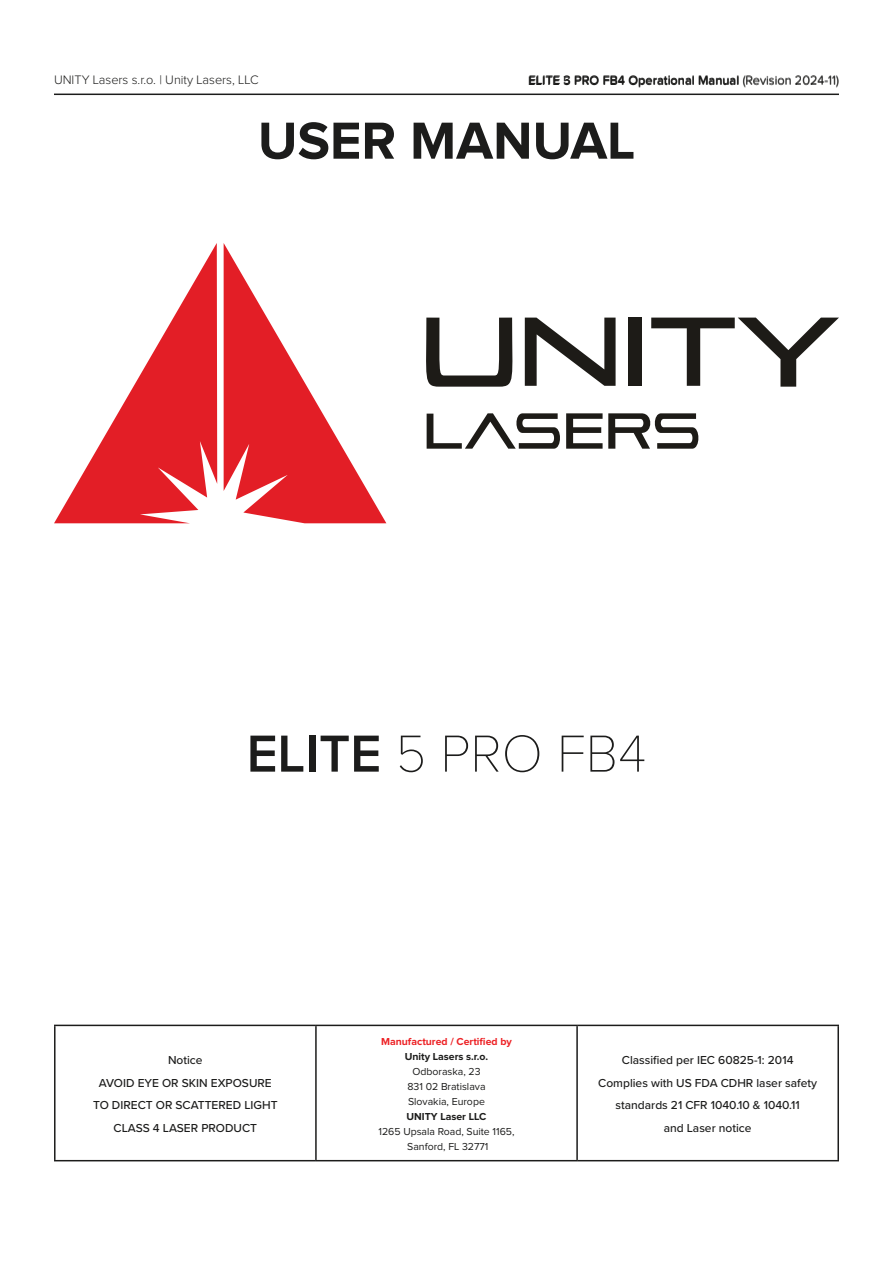
<style>
.page{position:relative;width:893px;height:1263px;background:#fff}
.page>*{position:absolute;margin:0;border:0;box-sizing:border-box;transform-origin:0 0}
.t1{font:100 54px "Proxima Nova T";color:#1c1c1b}
.t2{font:700 54px "Proxima Nova";color:#1c1c1b}
.t3{font:500 12.75px "Proxima Nova";color:#1c1c1b}
.t4{font:300 12.75px "Proxima Nova";color:#1c1c1b}
.t5{font:500 12px "Proxima Nova";color:#1c1c1b}
.t6{font:10.5px "Proxima Nova";color:#1c1c1b}
.t7{font:700 10.5px "Proxima Nova";color:#1c1c1b}
.t8{font:700 10.5px "Proxima Nova";color:#ed2226}
.s1{font-weight:300}
.s2{font-family:"Proxima Nova";font-weight:600}
</style>
<div class="page">
<hr style="left:54px;top:94px;width:785px;height:1px;background:#1c1c1b">
<hr style="left:54px;top:1025px;width:262px;height:1px;background:#1c1c1b">
<hr style="left:54px;top:1026px;width:2px;height:134px;background:#1c1c1b">
<hr style="left:316px;top:1025px;width:261px;height:1px;background:#1c1c1b">
<hr style="left:315px;top:1026px;width:2px;height:134px;background:#1c1c1b">
<hr style="left:577px;top:1025px;width:262px;height:1px;background:#1c1c1b">
<hr style="left:576px;top:1026px;width:2px;height:134px;background:#1c1c1b">
<hr style="left:837px;top:1026px;width:2px;height:134px;background:#1c1c1b">
<hr style="left:54px;top:1160px;width:262px;height:1px;background:#1c1c1b">
<hr style="left:316px;top:1160px;width:261px;height:1px;background:#1c1c1b">
<hr style="left:577px;top:1160px;width:262px;height:1px;background:#1c1c1b">
<svg style="left:427px;top:413px;width:272px;height:36px"></svg>
<svg style="left:651px;top:318px;width:188px;height:69px"></svg>
<div style="left:629px;top:318px;width:13px;height:68px;background:#1d1b17"></div>
<svg style="left:525px;top:318px;width:91px;height:68px"></svg>
<svg style="left:426px;top:318px;width:87px;height:69px"></svg>
<svg style="left:54px;top:243px;width:332px;height:280px"></svg>
<p class="t4" style="left:54px;top:74px;width:206px">UNITY Lasers s.r.o. | Unity Lasers, LLC</p>
<p class="t3" style="left:563px;top:71px;width:9px">5</p>
<p class="t3" style="left:529px;top:71px;width:312px">ELITE 3 PRO FB4 Operational Manual <span class="s1">(Revision 2024-11)</span></p>
<p class="t2" style="left:258px;top:116px;width:379px">USER MANUAL</p>
<p class="t1" style="left:247px;top:723px;width:401px"><span class="s2">ELITE</span> 5 PRO FB4</p>
<p class="t5" style="left:168px;top:1051px;width:36px">Notice</p>
<p class="t5" style="left:99px;top:1073px;width:175px">AVOID EYE OR SKIN EXPOSURE</p>
<p class="t5" style="left:93px;top:1096px;width:186px">TO DIRECT OR SCATTERED LIGHT</p>
<p class="t5" style="left:114px;top:1118px;width:145px">CLASS 4 LASER PRODUCT</p>
<p class="t8" style="left:381px;top:1036px;width:132px">Manufactured / Certified by</p>
<p class="t7" style="left:405px;top:1051px;width:85px">Unity Lasers s.r.o.</p>
<p class="t6" style="left:412px;top:1066px;width:70px">Odboraska, 23</p>
<p class="t6" style="left:407px;top:1081px;width:80px">831 02 Bratislava</p>
<p class="t6" style="left:408px;top:1096px;width:78px">Slovakia, Europe</p>
<p class="t7" style="left:407px;top:1111px;width:81px">UNITY Laser LLC</p>
<p class="t6" style="left:378px;top:1126px;width:138px">1265 Upsala Road, Suite 1165,</p>
<p class="t6" style="left:407px;top:1141px;width:83px">Sanford, FL 32771</p>
<p class="t5" style="left:622px;top:1051px;width:173px">Classified per IEC 60825-1: 2014</p>
<p class="t5" style="left:598px;top:1073px;width:220px">Complies with US FDA CDHR laser safety</p>
<p class="t5" style="left:616px;top:1096px;width:186px">standards 21 CFR 1040.10 &amp; 1040.11</p>
<p class="t5" style="left:664px;top:1118px;width:89px">and Laser notice</p>
</div>
